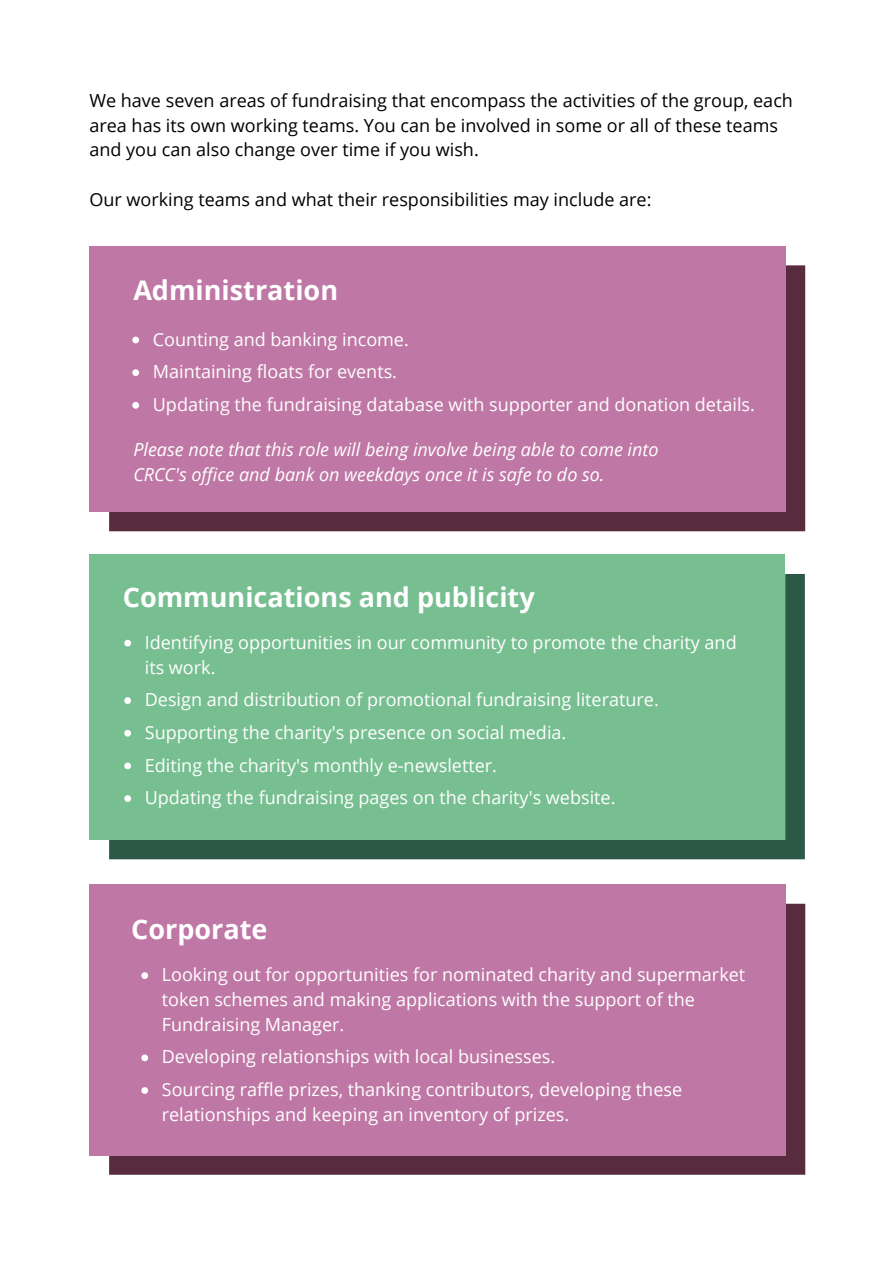
<style>
.page{position:relative;width:894px;height:1264px;background:#fff}
.page>*{position:absolute;margin:0;border:0;box-sizing:border-box;transform-origin:0 0}
.t1{font:700 27px "Open Sans";color:#fff}
.t2{font:18px/32.7px "Open Sans";color:#fff}
.t3{font:18px/24.8px "Open Sans";color:#000}
.t4{font:italic 18px/24.8px "Open Sans";color:#fff}
</style>
<div class="page">
<svg style="left:109px;top:265px;width:696px;height:266px;background:#623147"></svg>
<div style="left:89px;top:246px;width:696px;height:265px;background:#bf77a5"></div>
<svg style="left:132px;top:336px;width:7px;height:7px"></svg>
<svg style="left:132px;top:369px;width:7px;height:7px"></svg>
<svg style="left:132px;top:402px;width:7px;height:7px"></svg>
<div style="left:109px;top:574px;width:695px;height:285px;background:#2b5946"></div>
<div style="left:89px;top:554px;width:696px;height:285px;background:#77bf91"></div>
<svg style="left:124px;top:639px;width:7px;height:7px"></svg>
<svg style="left:124px;top:697px;width:7px;height:7px"></svg>
<svg style="left:124px;top:730px;width:7px;height:6px"></svg>
<svg style="left:124px;top:762px;width:7px;height:7px"></svg>
<svg style="left:124px;top:795px;width:7px;height:7px"></svg>
<svg style="left:109px;top:903px;width:696px;height:271px;background:#623247"></svg>
<div style="left:89px;top:884px;width:696px;height:271px;background:#bf77a5"></div>
<svg style="left:141px;top:972px;width:7px;height:7px"></svg>
<svg style="left:141px;top:1054px;width:7px;height:7px"></svg>
<svg style="left:141px;top:1087px;width:7px;height:6px"></svg>
<p class="t3" style="left:89px;top:87px;width:704px">We have seven areas of fundraising that encompass the activities of the group, each area has its own working teams. You can be involved in some or all of these teams and you can also change over time if you wish.</p>
<p class="t3" style="left:89px;top:186px;width:563px">Our working teams and what their responsibilities may include are:</p>
<h1 class="t1" style="left:133px;top:271px;width:206px">Administration</h1>
<p class="t2" style="left:153px;top:322px;width:603px">Counting and banking income.<br>Maintaining floats for events.<br>Updating the fundraising database with supporter and donation details.</p>
<p class="t4" style="left:133px;top:437px;width:526px">Please note that this role will being involve being able to come into<br>CRCC's office and bank on weekdays once it is safe to do so.</p>
<h1 class="t1" style="left:123px;top:578px;width:413px">Communications and publicity</h1>
<p class="t2" style="left:145px;top:629px;width:593px;line-height:24.8px">Identifying opportunities in our community to promote the charity and its work.</p>
<p class="t2" style="left:145px;top:683px;width:515px">Design and distribution of promotional fundraising literature.<br>Supporting the charity's presence on social media.<br>Editing the charity's monthly e-newsletter.<br>Updating the fundraising pages on the charity's website.</p>
<h1 class="t1" style="left:131px;top:910px;width:138px">Corporate</h1>
<p class="t2" style="left:162px;top:961px;width:584px;line-height:24.8px">Looking out for opportunities for nominated charity and supermarket token schemes and making applications with the support of the<br>Fundraising Manager.</p>
<p class="t2" style="left:162px;top:1040px;width:521px">Developing relationships with local businesses.<br>Sourcing raffle prizes, thanking contributors, developing these</p>
<p class="t2" style="left:162px;top:1097px;width:409px">relationships and keeping an inventory of prizes.</p>
</div>
